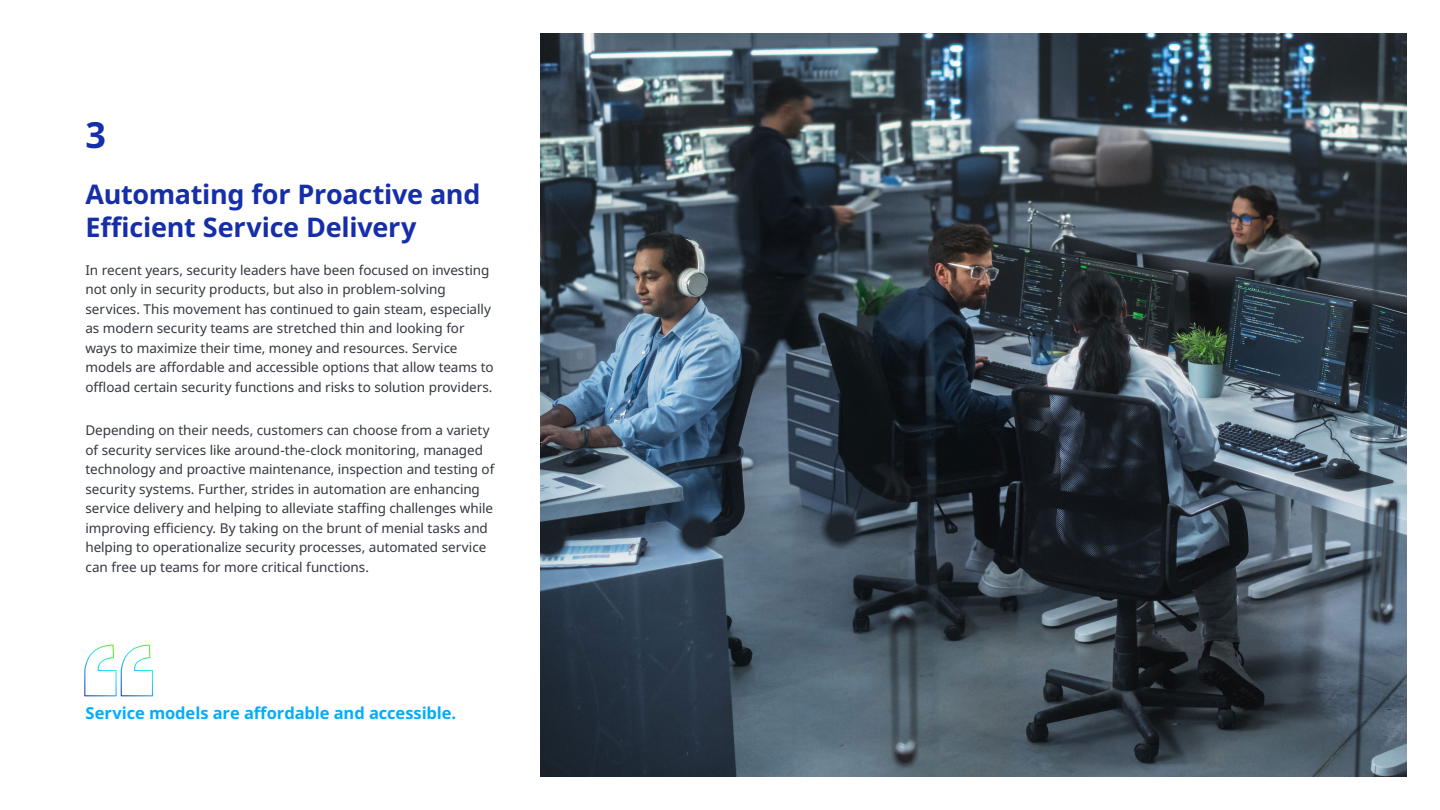
<style>
.page{position:relative;width:1440px;height:810px;background:#fff}
.page>*{position:absolute;margin:0;border:0;box-sizing:border-box;transform-origin:0 0}
.t1{font:700 36px "Noto Sans";color:#152ea9}
.t2{font:700 27px/32.4px "Noto Sans";letter-spacing:-.01em;color:#152ea9}
.t3{font:700 16.5px "Noto Sans";letter-spacing:-.005em;color:#00adff}
.t4{font:13.5px/19.5px "Noto Sans";letter-spacing:-.005em;color:#333740}
</style>
<div class="page">
<img style="left:540px;top:34px;width:866px;height:742px">
<svg style="left:84px;top:645px;width:69px;height:51px"></svg>
<h1 class="t1" style="left:86px;top:110px;width:22px">3</h1>
<h2 class="t2" style="left:86px;top:179px;width:397px">Automating for Proactive and<br>Efficient Service Delivery</h2>
<p class="t4" style="left:86px;top:261px;width:410px">In recent years, security leaders have been focused on investing not only in security products, but also in problem-solving services. This movement has continued to gain steam, especially as modern security teams are stretched thin and looking for ways to maximize their time, money and resources. Service models are affordable and accessible options that allow teams to offload certain security functions and risks to solution providers.</p>
<p class="t4" style="left:86px;top:421px;width:410px">Depending on their needs, customers can choose from a variety of security services like around-the-clock monitoring, managed technology and proactive maintenance, inspection and testing of security systems. Further, strides in automation are enhancing service delivery and helping to alleviate staffing challenges while improving efficiency. By taking on the brunt of menial tasks and helping to operationalize security processes, automated service can free up teams for more critical functions.</p>
<p class="t3" style="left:86px;top:701px;width:372px">Service models are affordable and accessible.</p>
</div>
